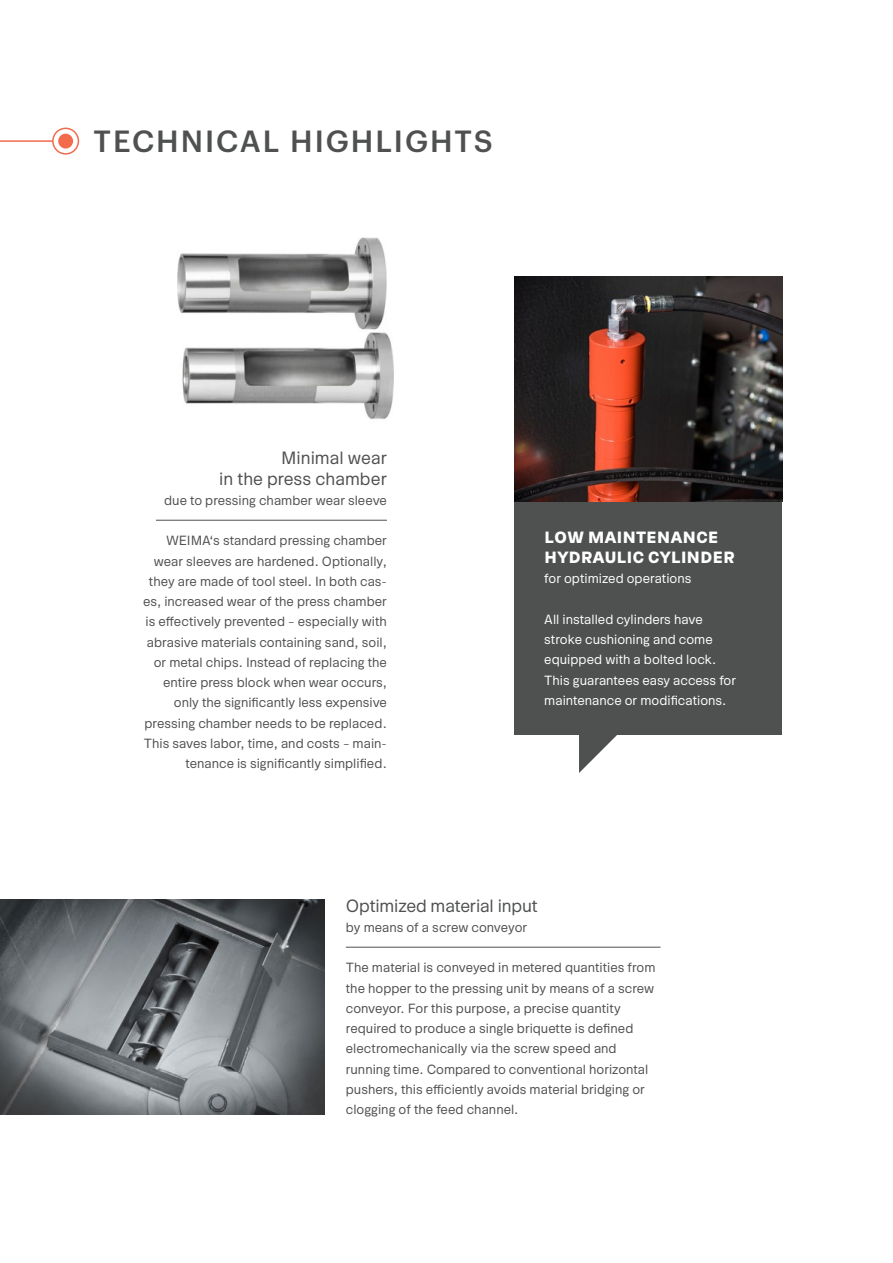
<style>
.page{position:relative;width:893px;height:1263px;background:#fff}
.page>*{position:absolute;margin:0;border:0;box-sizing:border-box;transform-origin:0 0}
.t1{font:500 30px "Graphik";letter-spacing:.065em;color:#4f5050}
.t2{font:18px/20.2px "Okomito";color:#4f5050;text-align:right}
.t3{font:900 16.5px/20.2px "Okomito";letter-spacing:-.01em;color:#fff}
.t4{font:13.5px/20.2px "Okomito";color:#4f5050}
.t5{font:13.5px/20.2px "Okomito";color:#fff}
</style>
<div class="page">
<div style="left:514px;top:502px;width:268px;height:233px;background:#4f5050"></div>
<svg style="left:579px;top:735px;width:38px;height:38px"></svg>
<div style="left:52px;top:128px;width:27px;height:27px;border:2px solid #f26b4d;border-radius:50%"></div>
<div style="left:58px;top:134px;width:15px;height:15px;background:#f26b4d;border-radius:50%"></div>
<hr style="left:0;top:140px;width:53px;height:2px;background:#f26b4d">
<hr style="left:346px;top:947px;width:314px;height:1px;background:#4f5050">
<img style="left:514px;top:276px;width:268px;height:226px">
<img style="left:0;top:899px;width:325px;height:215px">
<hr style="left:156px;top:520px;width:231px;height:1px;background:#4f5050">
<img style="left:177px;top:237px;width:217px;height:182px">
<h1 class="t1" style="left:94px;top:118px;width:401px">TECHNICAL HIGHLIGHTS</h1>
<h2 class="t2" style="left:219px;top:447px;width:169px">Minimal wear<br>in the press chamber</h2>
<p class="t4" style="left:164px;top:489px;width:224px">due to pressing chamber wear sleeve</p>
<p class="t4" style="left:143px;top:530px;width:245px;text-align:right">WEIMA‘s standard pressing chamber wear sleeves are hardened. Optionally, they are made of tool steel. In both cas&shy;es, increased wear of the press chamber is effectively prevented – especially with abrasive materials containing sand, soil, or metal chips. Instead of replacing the entire press block when wear occurs, only the significantly less expensive pressing chamber needs to be replaced.<br>This saves labor, time, and costs – main&shy;tenance is significantly simplified.</p>
<p class="t3" style="left:544px;top:526px;width:192px">LOW MAINTENANCE<br>HYDRAULIC CYLINDER</p>
<p class="t5" style="left:544px;top:568px;width:149px">for optimized operations</p>
<p class="t5" style="left:544px;top:608px;width:193px">All installed cylinders have stroke cushioning and come equipped with a bolted lock.<br>This guarantees easy access for maintenance or modifications.</p>
<h2 class="t2" style="left:346px;top:894px;width:193px">Optimized material input</h2>
<p class="t4" style="left:346px;top:916px;width:183px">by means of a screw conveyor</p>
<p class="t4" style="left:346px;top:956px;width:311px">The material is conveyed in metered quantities from the hopper to the pressing unit by means of a screw conveyor. For this purpose, a precise quantity required to produce a single briquette is defined electromechanically via the screw speed and running time. Compared to conventional horizontal pushers, this efficiently avoids material bridging or clogging of the feed channel.</p>
</div>
